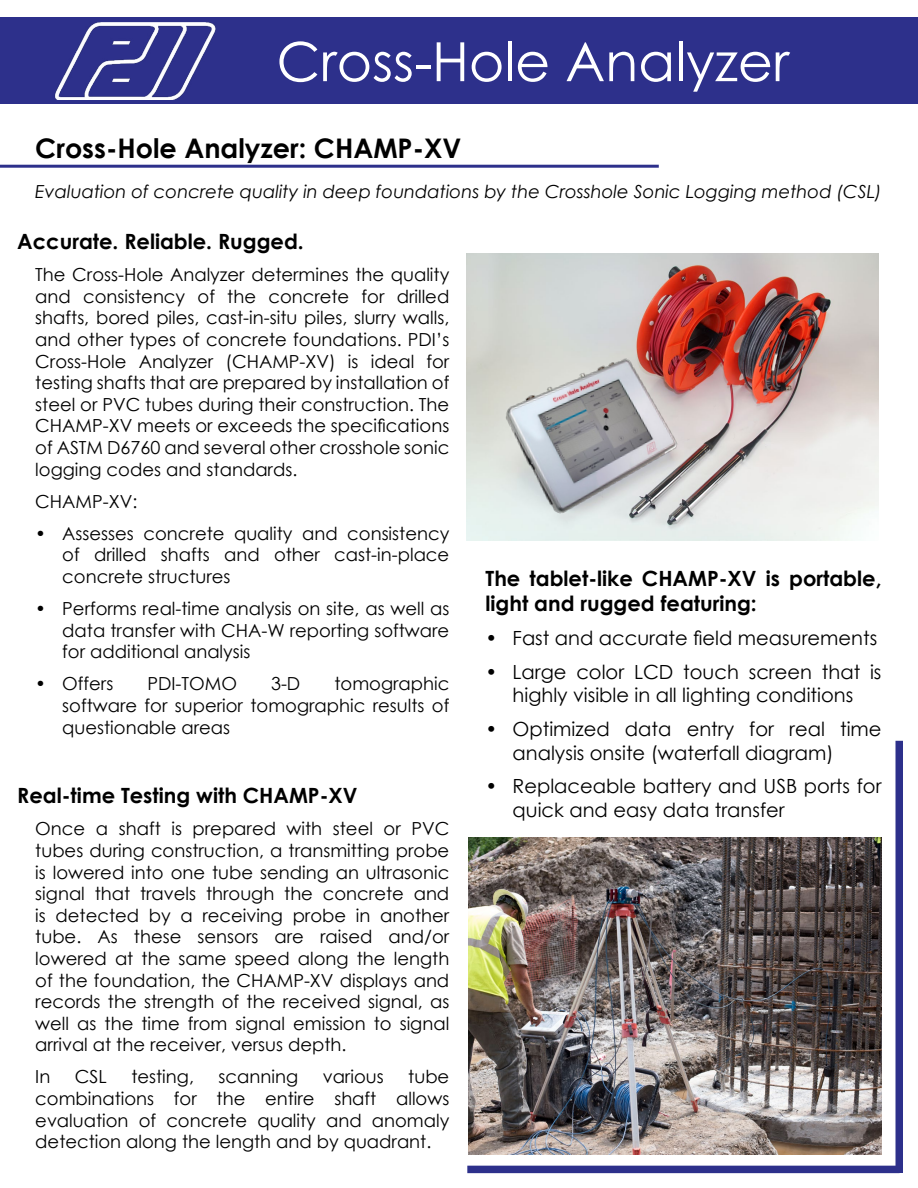
<style>
.page{position:relative;width:918px;height:1188px;background:#fff}
.page>*{position:absolute;margin:0;border:0;box-sizing:border-box;transform-origin:0 0}
.t1{font:54px "Century Gothic";color:#fff}
.t2{font:700 27px "Century Gothic";color:#000}
.t3{font:700 21px/25.2px "Century Gothic";color:#000}
.t4{font:19.5px/23.4px "Century Gothic";color:#000}
.t5{font:18px/21.6px "Century Gothic";color:#000;text-align:justify}
.t6{font:italic 18px "Century Gothic";color:#000}
</style>
<div class="page">
<div style="left:0;top:18px;width:918px;height:86px;background:#2d308b"></div>
<div style="left:467px;top:1166px;width:433px;height:7px;background:#2d308b"></div>
<img style="left:28px;top:17px;width:193px;height:83px">
<hr style="left:0;top:165px;width:659px;height:3px;background:#2d308b">
<div style="left:896px;top:741px;width:7px;height:432px;background:#2d308b"></div>
<img style="left:467px;top:254px;width:411px;height:287px">
<img style="left:499px;top:353px;width:187px;height:170px">
<img style="left:468px;top:837px;width:414px;height:318px">
<h1 class="t1" style="left:277px;top:24px;width:514px">Cross-Hole Analyzer</h1>
<h2 class="t2" style="left:35px;top:128px;width:428px">Cross-Hole Analyzer: CHAMP-XV</h2>
<p class="t6" style="left:35px;top:179px;width:848px">Evaluation of concrete quality in deep foundations by the Crosshole Sonic Logging method (CSL)</p>
<p class="t3" style="left:17px;top:228px;width:288px">Accurate. Reliable. Rugged.</p>
<p class="t5" style="left:35px;top:264px;width:416px">The Cross-Hole Analyzer determines the quality and consistency of the concrete for drilled shafts, bored piles, cast-in-situ piles, slurry walls, and other types of concrete foundations. PDI’s Cross-Hole Analyzer (CHAMP-XV) is ideal for testing shafts that are prepared by installation of steel or PVC tubes during their construction. The CHAMP-XV meets or exceeds the specifications of ASTM D6760 and several other crosshole sonic logging codes and standards.</p>
<p class="t5" style="left:35px;top:490px;width:104px">CHAMP-XV:</p>
<p class="t5" style="left:62px;top:522px;width:388px;text-indent:-27px">• Assesses concrete quality and consistency of drilled shafts and other cast-in-place concrete structures</p>
<p class="t5" style="left:62px;top:598px;width:389px;text-indent:-27px">• Performs real-time analysis on site, as well as data transfer with CHA-W reporting software for additional analysis</p>
<p class="t5" style="left:35px;top:673px;width:80px">• Offers</p>
<p class="t5" style="left:147px;top:673px;width:91px">PDI-TOMO</p>
<p class="t5" style="left:271px;top:673px;width:31px">3-D</p>
<p class="t3" style="left:486px;top:565px;width:398px">The tablet-like CHAMP-XV is portable, light and rugged featuring:</p>
<p class="t4" style="left:486px;top:626px;width:393px">• Fast and accurate field measurements</p>
<p class="t4" style="left:486px;top:660px;width:398px;text-align:center">• Large color LCD touch screen that is highly visible in all lighting conditions</p>
<p class="t4" style="left:513px;top:717px;width:371px;text-indent:-27px">• Optimized data entry for real time analysis onsite (waterfall diagram)</p>
<p class="t4" style="left:513px;top:774px;width:371px;text-indent:-27px">• Replaceable battery and USB ports for quick and easy data transfer</p>
<p class="t5" style="left:62px;top:673px;width:389px;text-indent:272px">tomographic software for superior tomographic results of questionable areas</p>
<p class="t3" style="left:17px;top:782px;width:342px">Real-time Testing with CHAMP-XV</p>
<p class="t5" style="left:35px;top:818px;width:416px">Once a shaft is prepared with steel or PVC tubes during construction, a transmitting probe is lowered into one tube sending an ultrasonic signal that travels through the concrete and is detected by a receiving probe in another tube. As these sensors are raised and/or lowered at the same speed along the length of the foundation, the CHAMP-XV displays and records the strength of the received signal, as well as the time from signal emission to signal arrival at the receiver, versus depth.</p>
<p class="t5" style="left:35px;top:1066px;width:17px">In</p>
<p class="t5" style="left:75px;top:1066px;width:33px">CSL</p>
<p class="t5" style="left:131px;top:1066px;width:64px">testing,</p>
<p class="t5" style="left:219px;top:1066px;width:81px">scanning</p>
<p class="t5" style="left:323px;top:1066px;width:63px">various</p>
<p class="t5" style="left:35px;top:1066px;width:416px;text-indent:373px">tube combinations for the entire shaft allows evaluation of concrete quality and anomaly detection along the length and by quadrant.</p>
</div>
